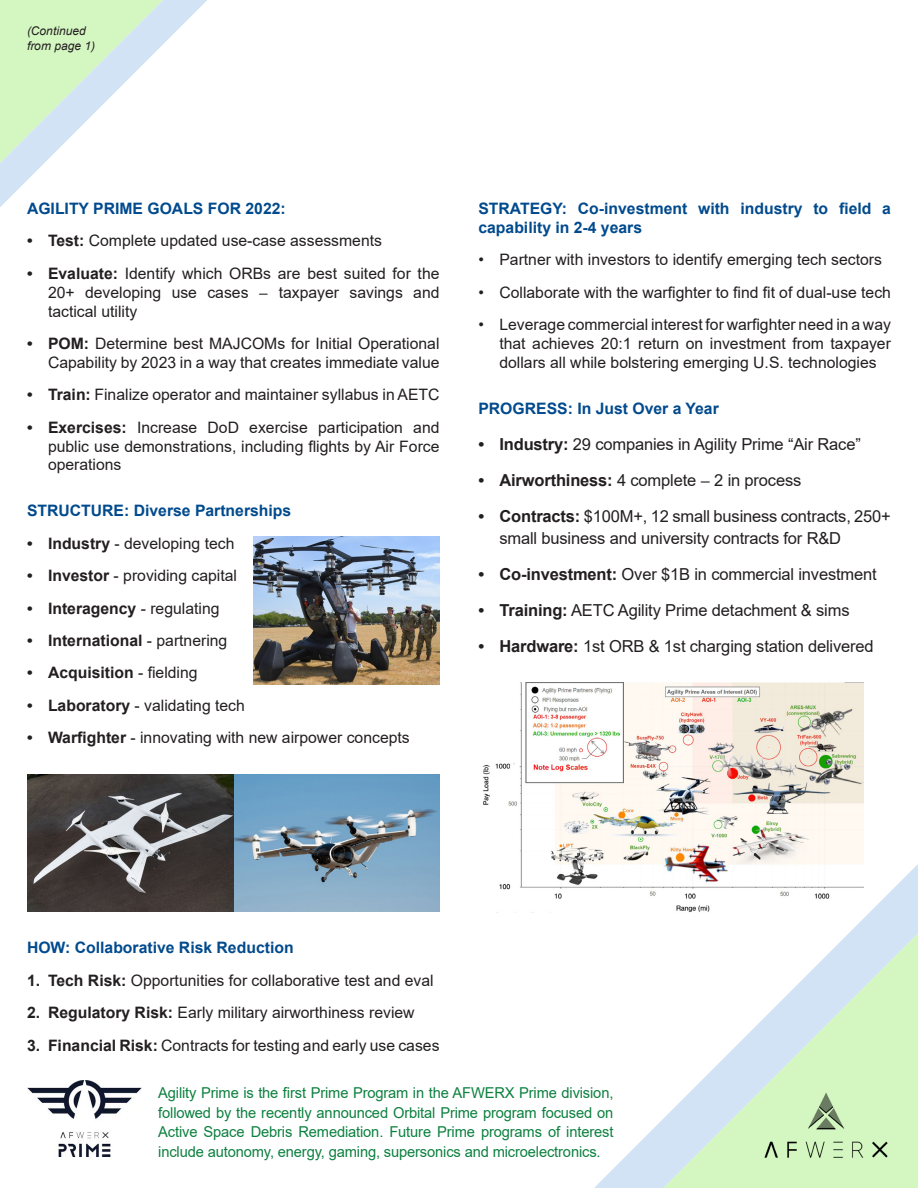
<style>
.page{position:relative;width:918px;height:1188px;background:#fff}
.page>*{position:absolute;margin:0;border:0;box-sizing:border-box;transform-origin:0 0}
.t1{font:16.5px/22.5px "Arial";letter-spacing:-.01em;color:#231f20}
.t2{font:15.75px/18.9px "Arial";color:#231f20;text-align:justify}
.Bold_Headings{font:700 15.75px/18.9px "Arial";color:#004a8d}
.t3{font:700 15.75px "Arial";color:#231f20}
.Footer_Text{font:15px/19.5px "Arial";letter-spacing:-.01em;color:#0c803f;text-align:justify}
.Continued_Text{font:italic 12px "Arial";color:#231f20}
.s1{font-weight:700}
.s2{font-family:"Proxima Nova"}
.s3{font-weight:400}
</style>
<div class="page">
<svg style="left:0;top:0;width:207px;height:207px"></svg>
<svg style="left:594px;top:864px;width:324px;height:324px"></svg>
<svg style="left:663px;top:933px;width:255px;height:255px"></svg>
<img style="left:27px;top:1081px;width:114px;height:75px">
<img style="left:254px;top:536px;width:186px;height:149px">
<img style="left:27px;top:774px;width:413px;height:138px">
<img style="left:483px;top:682px;width:381px;height:231px">
<img style="left:761px;top:1090px;width:130px;height:71px">
<p class="Continued_Text" style="left:27px;top:23px;width:60px">(Continued</p>
<p class="Continued_Text" style="left:27px;top:38px;width:70px">from page 1)</p>
<p class="Bold_Headings" style="left:27px;top:199px;width:260px">AGILITY PRIME GOALS FOR 2022:</p>
<p class="t2" style="left:27px;top:231px;width:357px"><span class="s1">• Test:</span> Complete updated use-case assessments</p>
<p class="t2" style="left:48px;top:264px;width:393px;text-indent:-21px"><span class="s1">• Evaluate:</span> Identify which ORBs are best suited for the 20+ developing use cases <span class="s2">–</span> taxpayer savings and tactical utility</p>
<p class="t2" style="left:27px;top:334px;width:414px;text-align:right"><span class="s1">• POM:</span> Determine best MAJCOMs for Initial Operational<br>Capability by 2023 in a way that creates immediate value</p>
<p class="t2" style="left:27px;top:385px;width:414px"><span class="s1">• Train:</span> Finalize operator and maintainer syllabus in AETC</p>
<p class="t2" style="left:48px;top:418px;width:393px;text-indent:-21px"><span class="s1">• Exercises:</span> Increase DoD exercise participation and public use demonstrations, including flights by Air Force operations</p>
<p class="Bold_Headings" style="left:27px;top:502px;width:266px">STRUCTURE: Diverse Partnerships</p>
<p class="t2" style="left:27px;top:534px;width:209px"><span class="s1">• Industry</span> - developing tech</p>
<p class="t2" style="left:27px;top:566px;width:212px"><span class="s1">• Investor</span> - providing capital</p>
<p class="t3" style="left:27px;top:597px;width:194px">• Interagency <span class="s3">- regulating</span></p>
<p class="t3" style="left:27px;top:629px;width:202px">• International <span class="s3">- partnering</span></p>
<p class="t3" style="left:27px;top:662px;width:172px">• Acquisition <span class="s3">- fielding</span></p>
<p class="t2" style="left:27px;top:696px;width:219px"><span class="s1">• Laboratory</span> - validating tech</p>
<p class="t2" style="left:27px;top:728px;width:384px"><span class="s1">• Warfighter</span> - innovating with new airpower concepts</p>
<p class="Bold_Headings" style="left:478px;top:199px;width:414px">STRATEGY: Co-investment with industry to field a capability in 2-4 years</p>
<p class="t2" style="left:478px;top:250px;width:405px">• Partner with investors to identify emerging tech sectors</p>
<p class="t2" style="left:478px;top:283px;width:414px">• Collaborate with the warfighter to find fit of dual-use tech</p>
<p class="t2" style="left:499px;top:315px;width:393px;text-indent:-21px">• Leverage commercial interest for warfighter need in a way that achieves 20:1 return on investment from taxpayer dollars all while bolstering emerging U.S. technologies</p>
<p class="Bold_Headings" style="left:478px;top:399px;width:242px">PROGRESS: In Just Over a Year</p>
<p class="t1" style="left:478px;top:433px;width:384px"><span class="s1">• Industry:</span> 29 companies in Agility Prime “Air Race”</p>
<p class="t1" style="left:478px;top:469px;width:324px"><span class="s1">• Airworthiness:</span> 4 complete <span class="s2">–</span> 2 in process</p>
<p class="t1" style="left:499px;top:505px;width:393px;text-indent:-21px"><span class="s1">• Contracts:</span> $100M+, 12 small business contracts, 250+ small business and university contracts for R&amp;D</p>
<p class="t1" style="left:478px;top:563px;width:400px"><span class="s1">• Co-investment:</span> Over $1B in commercial investment</p>
<p class="t1" style="left:478px;top:599px;width:373px"><span class="s1">• Training:</span> AETC Agility Prime detachment &amp; sims</p>
<p class="t1" style="left:478px;top:635px;width:397px"><span class="s1">• Hardware:</span> 1st ORB &amp; 1st charging station delivered</p>
<p class="Bold_Headings" style="left:27px;top:939px;width:268px">HOW: Collaborative Risk Reduction</p>
<p class="t2" style="left:27px;top:971px;width:408px"><span class="s1">1. Tech Risk:</span> Opportunities for collaborative test and eval</p>
<p class="t2" style="left:27px;top:1003px;width:389px"><span class="s1">2. Regulatory Risk:</span> Early military airworthiness review</p>
<p class="t2" style="left:27px;top:1036px;width:414px"><span class="s1">3. Financial Risk:</span> Contracts for testing and early use cases</p>
<p class="Footer_Text" style="left:158px;top:1083px;width:457px">Agility Prime is the first Prime Program in the AFWERX Prime division, followed by the recently announced Orbital Prime program focused on Active Space Debris Remediation. Future Prime programs of interest include autonomy, energy, gaming, supersonics and microelectronics.</p>
</div>
